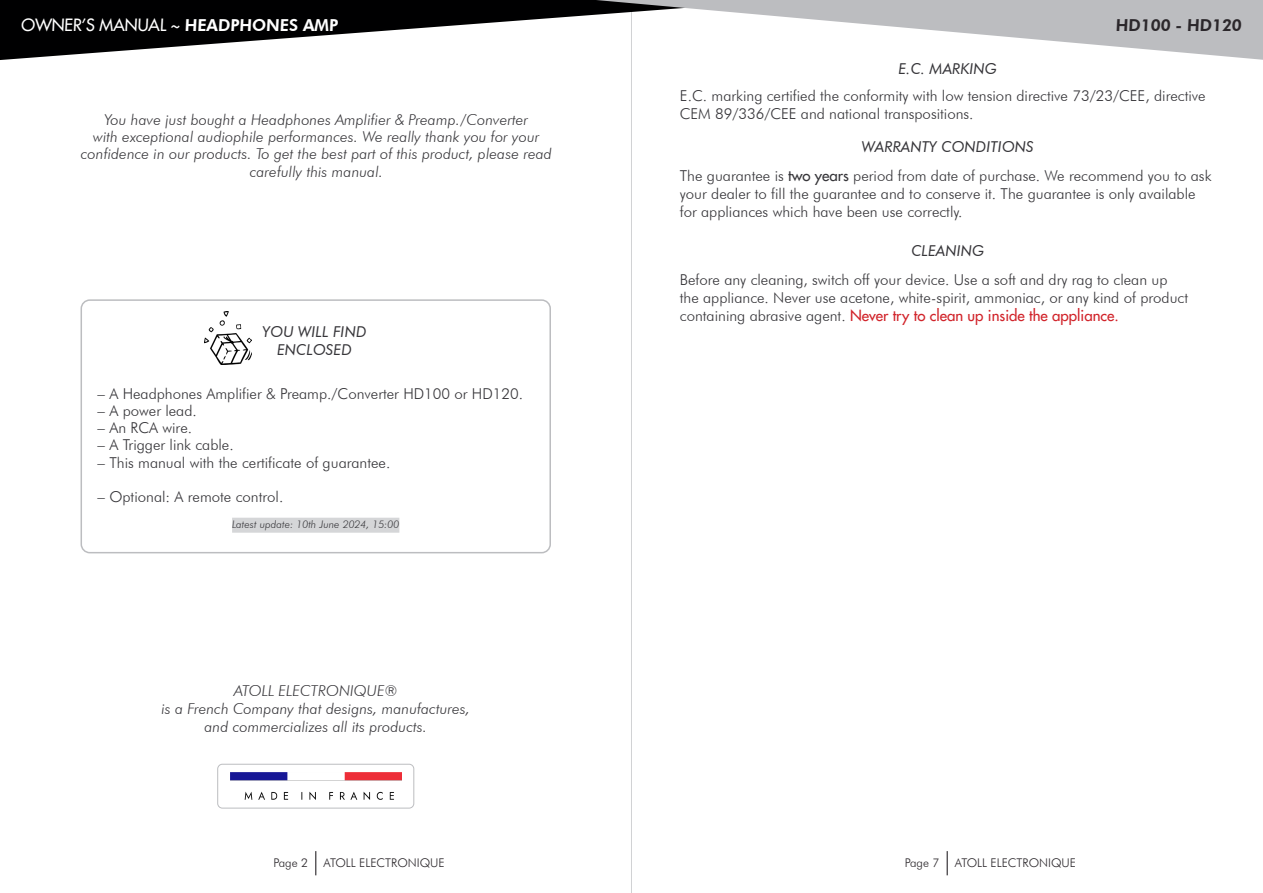
<style>
.page{position:relative;width:1263px;height:893px;background:#fff}
.page>*{position:absolute;margin:0;border:0;box-sizing:border-box;transform-origin:0 0}
.t1{font:16.5px "Futura LT";color:#fff}
.t2{font:800 16.5px "Futura BT";color:#2b272b}
.t3{font:300 15px/18px "Futura BT";color:#363539}
.t4{font:italic 300 15px/17.2px "Futura BT";letter-spacing:.005em;color:#363539;text-align:center}
.t5{font:italic 15px "Futura BT";letter-spacing:.005em;color:#363539}
.t6{font:300 12px "Futura BT";color:#2b272b}
.t7{font:italic 300 10.5px "Futura BT";letter-spacing:.005em;color:#363539}
.s1{font-family:"Futura BT";font-weight:800}
.s2{font-family:"Futura LT";font-weight:400}
.s3{font-family:"Futura LT";font-weight:400;color:#d1232a}
</style>
<div class="page">
<hr style="left:631px;top:0;width:1px;height:893px;background:#d1d2d4">
<svg style="left:0;top:0;width:359px;height:60px;fill:#000001"></svg>
<svg style="left:359px;top:0;width:904px;height:60px"></svg>
<svg style="left:315px;top:851px;width:1px;height:24px"></svg>
<svg style="left:947px;top:851px;width:1px;height:24px"></svg>
<div style="left:81px;top:299px;width:470px;height:254px;border:2px solid #bcbdc0;border-radius:9px"></div>
<img style="left:204px;top:312px;width:47px;height:52px">
<div style="left:232px;top:518px;width:167px;height:15px;background:#d5d6d8"></div>
<img style="left:230px;top:773px;width:171px;height:26px">
<div style="left:217px;top:764px;width:197px;height:44px;border:1px solid #bcbdc0;border-radius:5px"></div>
<p class="t1" style="left:21px;top:14px;width:319px">OWNER’S MANUAL ~ <span class="s1">HEADPHONES AMP</span></p>
<p class="t4" style="left:81px;top:111px;width:472px">You have just bought a Headphones Amplifier &amp; Preamp./Converter<br>with exceptional audiophile performances. We really thank you for your confidence in our products. To get the best part of this product, please read carefully this manual.</p>
<p class="t5" style="left:263px;top:323px;width:105px">YOU WILL FIND</p>
<p class="t5" style="left:277px;top:341px;width:76px">ENCLOSED</p>
<p class="t3" style="left:98px;top:384px;width:427px">– A Headphones Amplifier &amp; Preamp./Converter HD100 or HD120.</p>
<p class="t3" style="left:98px;top:401px;width:101px">– A power lead.</p>
<p class="t3" style="left:98px;top:419px;width:96px">– An RCA wire.</p>
<p class="t3" style="left:98px;top:436px;width:138px">– A Trigger link cable.</p>
<p class="t3" style="left:98px;top:453px;width:294px">– This manual with the certificate of guarantee.</p>
<p class="t3" style="left:98px;top:488px;width:187px">– Optional: A remote control.</p>
<p class="t7" style="left:232px;top:518px;width:169px">Latest update: 10th June 2024, 15:00</p>
<p class="t4" style="left:234px;top:682px;width:165px">ATOLL ELECTRONIQUE®</p>
<p class="t4" style="left:161px;top:700px;width:310px">is a French Company that designs, manufactures,</p>
<p class="t4" style="left:204px;top:718px;width:224px">and commercializes all its products.</p>
<p class="t5" style="left:898px;top:59px;width:100px">E.C. MARKING</p>
<p class="t2" style="left:1115px;top:15px;width:129px">HD100 - HD120</p>
<p class="t3" style="left:680px;top:86px;width:527px">E.C. marking certified the conformity with low tension directive 73/23/CEE, directive<br>CEM 89/336/CEE and national transpositions.</p>
<p class="t5" style="left:862px;top:138px;width:174px">WARRANTY CONDITIONS</p>
<p class="t3" style="left:680px;top:166px;width:533px">The guarantee is <span class="s2">two years</span> period from date of purchase. We recommend you to ask your dealer to fill the guarantee and to conserve it. The guarantee is only available for appliances which have been use correctly.</p>
<p class="t5" style="left:911px;top:241px;width:74px">CLEANING</p>
<p class="t3" style="left:680px;top:271px;width:510px">Before any cleaning, switch off your device. Use a soft and dry rag to clean up the appliance. Never use acetone, white-spirit, ammoniac, or any kind of product containing abrasive agent. <span class="s3">Never try to clean up inside the appliance.</span></p>
<p class="t6" style="left:323px;top:855px;width:123px">ATOLL ELECTRONIQUE</p>
<p class="t6" style="left:273px;top:855px;width:36px">Page 2</p>
<p class="t6" style="left:905px;top:855px;width:36px">Page 7</p>
<p class="t6" style="left:955px;top:855px;width:123px">ATOLL ELECTRONIQUE</p>
</div>
